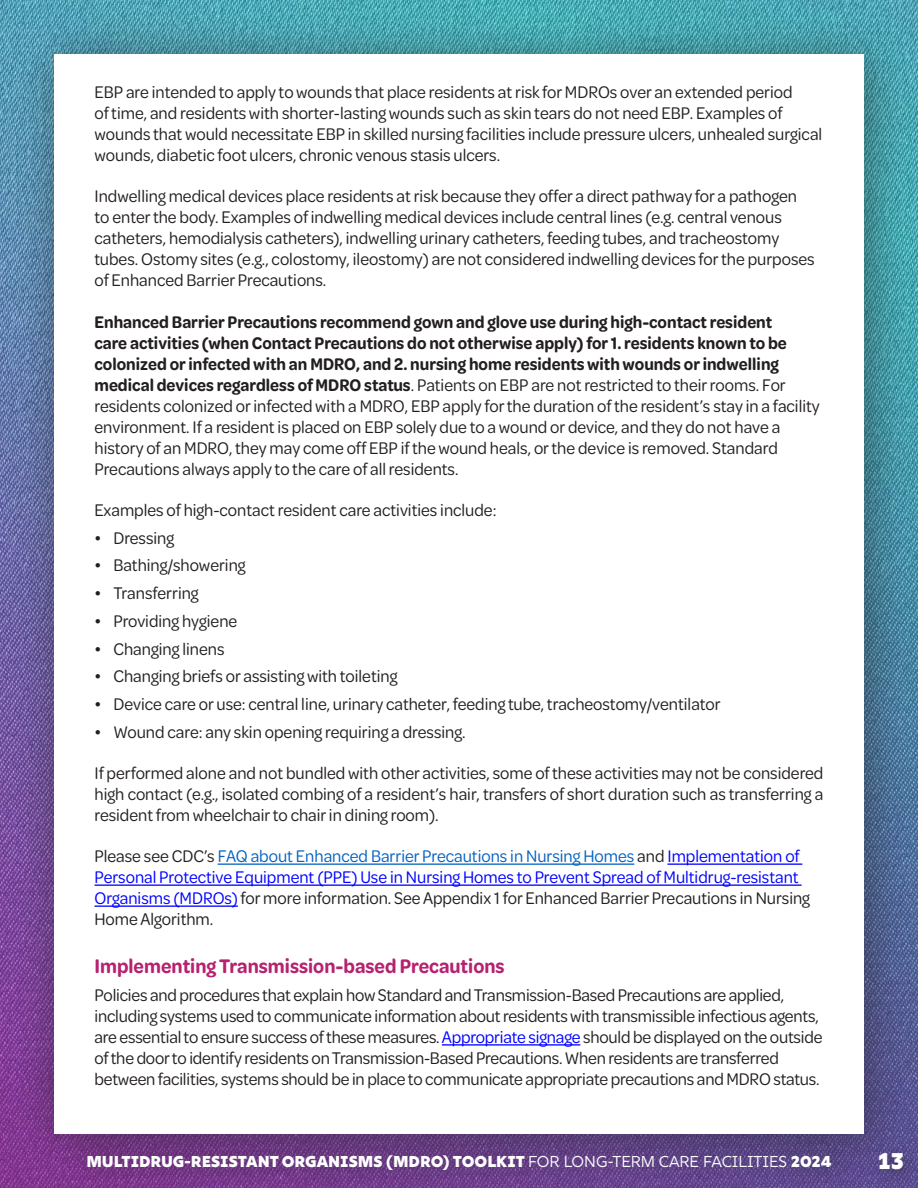
<style>
.page{position:relative;width:918px;height:1188px;background:#fff}
.page>*{position:absolute;margin:0;border:0;box-sizing:border-box;transform-origin:0 0}
.t1{font:900 22.65px "Rig Sans";color:#fff}
.Body_Text{font:600 21px "Omnes Semi Cond";color:#b62270}
.Body_Text-2{font:18px/21px "Omnes Semi Cond";color:#231f20}
.Heading_3{font:18px/21px "Omnes Semi Cond";color:#231f20}
.Body_Text-3{font:18px/21px "Omnes Semi Cond";color:#00f}
.List_Paragraph{font:18px "Omnes Semi Cond";color:#231f20}
.t2{font:900 15.75px "Rig Sans";color:#fff}
.s1{font-weight:600}
.s2{color:#231f20}
.s3{color:#0462c1}
.s4{color:#00f}
.s5{font-weight:400}
</style>
<div class="page">
<img style="left:0;top:0;width:918px;height:1188px">
<div style="left:13px;top:13px;width:901px;height:1171px;background:#231f20;opacity:.5"></div>
<div style="left:54px;top:54px;width:810px;height:1080px;background:#fff"></div>
<div style="left:869px;top:1141px;width:49px;height:45px;background:#231f20;opacity:.5"></div>
<div style="left:70px;top:1137px;width:786px;height:51px;background:#231f20;opacity:.5"></div>
<hr style="left:218px;top:864px;width:416px;height:1px;background:#0462c1">
<hr style="left:667px;top:864px;width:135px;height:1px;background:#00f">
<hr style="left:94px;top:885px;width:708px;height:1px;background:#00f">
<hr style="left:94px;top:906px;width:144px;height:1px;background:#00f">
<hr style="left:442px;top:1044px;width:138px;height:2px;background:#00f">
<p class="Body_Text-2" style="left:94px;top:81px;width:729px">EBP are intended to apply to wounds that place residents at risk for MDROs over an extended period<br>of time, and residents with shorter-lasting wounds such as skin tears do not need EBP. Examples of wounds that would necessitate EBP in skilled nursing facilities include pressure ulcers, unhealed surgical wounds, diabetic foot ulcers, chronic venous stasis ulcers.</p>
<p class="Body_Text-2" style="left:94px;top:185px;width:722px">Indwelling medical devices place residents at risk because they offer a direct pathway for a pathogen to enter the body. Examples of indwelling medical devices include central lines (e.g. central venous catheters, hemodialysis catheters), indwelling urinary catheters, feeding tubes, and tracheostomy tubes. Ostomy sites (e.g., colostomy, ileostomy) are not considered indwelling devices for the purposes of Enhanced Barrier Precautions.</p>
<p class="Heading_3" style="left:94px;top:310px;width:727px"><span class="s1">Enhanced Barrier Precautions recommend gown and glove use during high-contact resident<br>care activities (when Contact Precautions do not otherwise apply) for 1. residents known to be colonized or infected with an MDRO, and 2. nursing home residents with wounds or indwelling medical devices regardless of MDRO status</span>. Patients on EBP are not restricted to their rooms. For residents colonized or infected with a MDRO, EBP apply for the duration of the resident’s stay in a facility environment. If a resident is placed on EBP solely due to a wound or device, and they do not have a history of an MDRO, they may come off EBP if the wound heals, or the device is removed. Standard Precautions always apply to the care of all residents.</p>
<p class="Body_Text-2" style="left:94px;top:499px;width:403px">Examples of high-contact resident care activities include:</p>
<p class="List_Paragraph" style="left:94px;top:526px;width:81px">• Dressing</p>
<p class="List_Paragraph" style="left:94px;top:554px;width:153px">• Bathing/showering</p>
<p class="List_Paragraph" style="left:94px;top:582px;width:106px">• Transferring</p>
<p class="List_Paragraph" style="left:94px;top:609px;width:144px">• Providing hygiene</p>
<p class="List_Paragraph" style="left:94px;top:637px;width:131px">• Changing linens</p>
<p class="List_Paragraph" style="left:94px;top:665px;width:304px">• Changing briefs or assisting with toileting</p>
<p class="List_Paragraph" style="left:94px;top:693px;width:628px">• Device care or use: central line, urinary catheter, feeding tube, tracheostomy/ventilator</p>
<p class="List_Paragraph" style="left:94px;top:720px;width:372px">• Wound care: any skin opening requiring a dressing.</p>
<p class="Body_Text-2" style="left:94px;top:762px;width:730px;text-align:justify">If performed alone and not bundled with other activities, some of these activities may not be considered high contact (e.g., isolated combing of a resident’s hair, transfers of short duration such as transferring a resident from wheelchair to chair in dining room).</p>
<p class="Body_Text-3" style="left:94px;top:845px;width:717px"><span class="s2">Please see CDC’s</span> <span class="s3">FAQ about Enhanced Barrier Precautions in Nursing Homes</span> <span class="s2">and</span> Implementation of Personal Protective Equipment (PPE) Use in Nursing Homes to Prevent Spread of Multidrug-resistant Organisms (MDROs) <span class="s2">for more information. See Appendix 1 for Enhanced Barrier Precautions in Nursing Home Algorithm.</span></p>
<p class="Body_Text" style="left:94px;top:952px;width:412px">Implementing Transmission-based Precautions</p>
<p class="Body_Text-2" style="left:94px;top:984px;width:730px">Policies and procedures that explain how Standard and Transmission-Based Precautions are applied, including systems used to communicate information about residents with transmissible infectious agents, are essential to ensure success of these measures. <span class="s4">Appropriate signage</span> should be displayed on the outside of the door to identify residents on Transmission-Based Precautions. When residents are transferred between facilities, systems should be in place to communicate appropriate precautions and MDRO status.</p>
<p class="t2" style="left:86px;top:1151px;width:747px">MULTIDRUG-RESISTANT ORGANISMS (MDRO) TOOLKIT <span class="s5">FOR LONG-TERM CARE FACILITIES</span> 2024</p>
<p class="t1" style="left:878px;top:1147px;width:27px">13</p>
</div>
